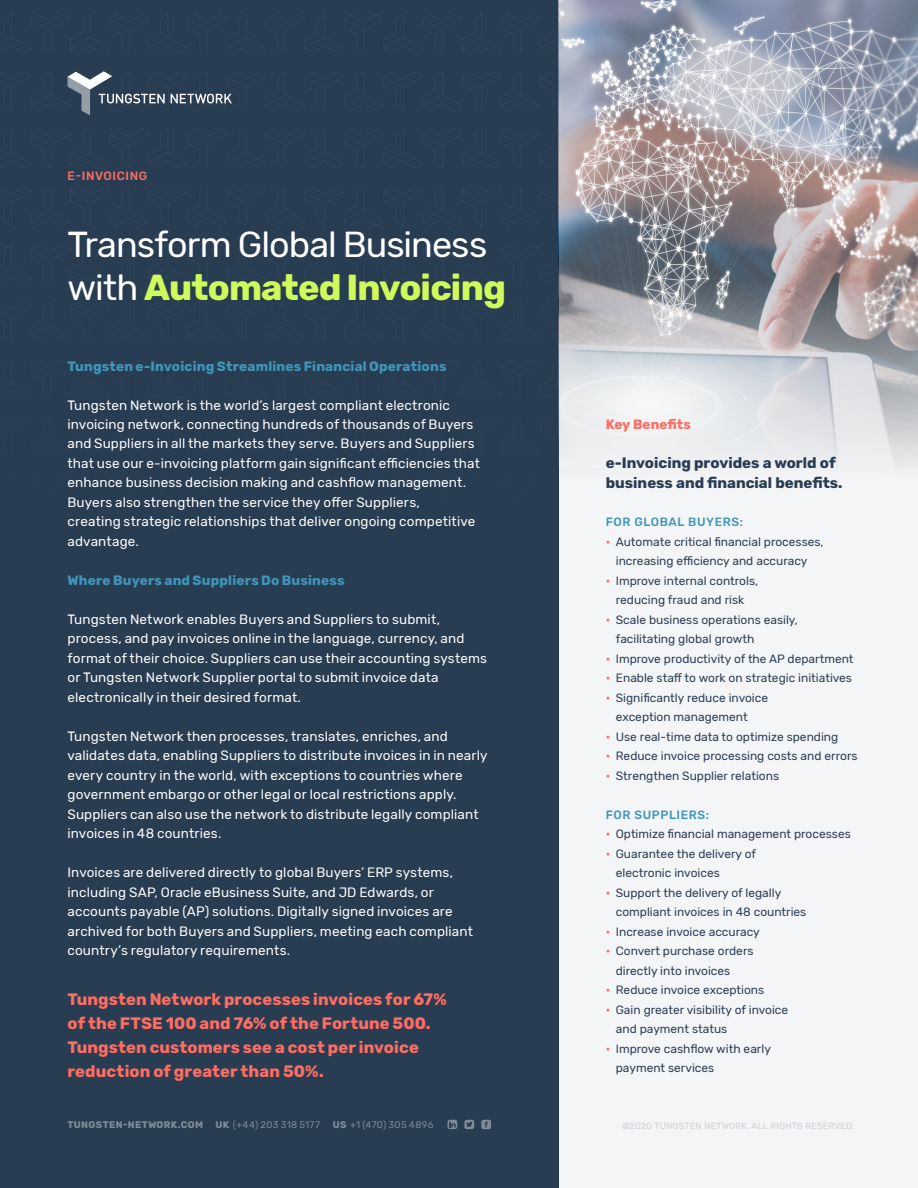
<style>
.page{position:relative;width:918px;height:1188px;background:#fff}
.page>*{position:absolute;margin:0;border:0;box-sizing:border-box;transform-origin:0 0}
.t1{font:36px/43.2px "Rubik";letter-spacing:-.025em;color:#fff}
.t2{font:700 16.5px/24px "Rubik";letter-spacing:.005em;color:#ff6d62}
.t3{font:700 15px/19.5px "Rubik";color:#293d52}
.t4{font:13.5px/19.5px "Rubik";letter-spacing:.01em;color:#fff}
.t5{font:700 13.5px "Rubik";letter-spacing:.015em;color:#3f96ba}
.t6{font:700 13.5px "Rubik";letter-spacing:.005em;color:#ff6d62}
.t7{font:12px/19.5px "Rubik";color:#293d52}
.t8{font:500 12px "Rubik";letter-spacing:.05em;color:#3f96ba}
.t9{font:500 12px "Rubik";letter-spacing:.05em;color:#ff6d62}
.t10{font:9.6px "Rubik";letter-spacing:.04em;color:#7f8b97}
.t11{font:700 9.6px "Rubik";letter-spacing:.035em;color:#7f8b97}
.t12{font:9px "Rubik";letter-spacing:.02em;color:#ccd1d6}
.s1{font-weight:700;color:#cffa5b}
.s2{font-weight:500;color:#ff6d62}
.s3{font-weight:700}
</style>
<div class="page">
<div style="left:0;top:0;width:917px;height:1188px;background:#293d52"></div>
<div style="left:559px;top:0;width:358px;height:1188px;background:#f4f5f6"></div>
<img style="left:559px;top:0;width:359px;height:515px">
<svg style="left:558px;top:359px;width:359px;height:40px"></svg>
<svg style="left:558px;top:301px;width:359px;height:41px"></svg>
<svg style="left:558px;top:244px;width:359px;height:40px"></svg>
<svg style="left:558px;top:186px;width:359px;height:41px"></svg>
<svg style="left:558px;top:129px;width:359px;height:40px"></svg>
<svg style="left:558px;top:13px;width:359px;height:41px"></svg>
<svg style="left:559px;top:474px;width:358px;height:41px"></svg>
<svg style="left:558px;top:416px;width:359px;height:41px"></svg>
<svg style="left:67px;top:71px;width:850px;height:44px"></svg>
<svg style="left:448px;top:1120px;width:9px;height:9px"></svg>
<svg style="left:449px;top:1121px;width:7px;height:6px"></svg>
<div style="left:481px;top:1120px;width:10px;height:9px;background:#7f8b97;border-radius:2px"></div>
<svg style="left:485px;top:1121px;width:3px;height:7px"></svg>
<div style="left:464px;top:1120px;width:10px;height:9px;background:#7f8b97;border-radius:2px"></div>
<svg style="left:466px;top:1122px;width:7px;height:5px"></svg>
<p class="t9" style="left:68px;top:169px;width:81px">E-INVOICING</p>
<h1 class="t1" style="left:68px;top:224px;width:440px">Transform Global Business with <span class="s1">Automated Invoicing</span></h1>
<p class="t5" style="left:68px;top:358px;width:381px">Tungsten e-Invoicing Streamlines Financial Operations</p>
<p class="t4" style="left:68px;top:395px;width:414px">Tungsten Network is the world’s largest compliant electronic invoicing network, connecting hundreds of thousands of Buyers and Suppliers in all the markets they serve. Buyers and Suppliers that use our e-invoicing platform gain significant efficiencies that enhance business decision making and cashflow management.<br>Buyers also strengthen the service they offer Suppliers,<br>creating strategic relationships that deliver ongoing competitive advantage.</p>
<p class="t5" style="left:68px;top:572px;width:279px">Where Buyers and Suppliers Do Business</p>
<p class="t4" style="left:68px;top:610px;width:421px">Tungsten Network enables Buyers and Suppliers to submit, process, and pay invoices online in the language, currency, and format of their choice. Suppliers can use their accounting systems or Tungsten Network Supplier portal to submit invoice data electronically in their desired format.</p>
<p class="t4" style="left:68px;top:727px;width:422px">Tungsten Network then processes, translates, enriches, and validates data, enabling Suppliers to distribute invoices in in nearly every country in the world, with exceptions to countries where government embargo or other legal or local restrictions apply.<br>Suppliers can also use the network to distribute legally compliant invoices in 48 countries.</p>
<p class="t4" style="left:68px;top:863px;width:407px">Invoices are delivered directly to global Buyers’ ERP systems, including SAP, Oracle eBusiness Suite, and JD Edwards, or accounts payable (AP) solutions. Digitally signed invoices are archived for both Buyers and Suppliers, meeting each compliant country’s regulatory requirements.</p>
<p class="t2" style="left:68px;top:988px;width:381px">Tungsten Network processes invoices for 67% of the FTSE 100 and 76% of the Fortune 500.<br>Tungsten customers see a cost per invoice reduction of greater than 50%.</p>
<p class="t6" style="left:606px;top:416px;width:87px">Key Benefits</p>
<p class="t3" style="left:606px;top:453px;width:238px">e-Invoicing provides a world of business and financial benefits.</p>
<p class="t8" style="left:606px;top:515px;width:139px">FOR GLOBAL BUYERS:</p>
<p class="t7" style="left:606px;top:532px;width:219px;text-align:center"><span class="s2">•</span> Automate critical financial processes, increasing efficiency and accuracy</p>
<p class="t7" style="left:606px;top:571px;width:154px;text-align:center"><span class="s2">•</span> Improve internal controls, reducing fraud and risk</p>
<p class="t7" style="left:616px;top:610px;width:183px;text-indent:-10px"><span class="s2">•</span> Scale business operations easily, facilitating global growth</p>
<p class="t7" style="left:606px;top:649px;width:249px"><span class="s2">•</span> Improve productivity of the AP department</p>
<p class="t7" style="left:606px;top:669px;width:248px"><span class="s2">•</span> Enable staff to work on strategic initiatives</p>
<p class="t7" style="left:616px;top:688px;width:154px;text-indent:-10px"><span class="s2">•</span> Significantly reduce invoice exception management</p>
<p class="t7" style="left:606px;top:727px;width:234px"><span class="s2">•</span> Use real-time data to optimize spending</p>
<p class="t7" style="left:606px;top:747px;width:253px"><span class="s2">•</span> Reduce invoice processing costs and errors</p>
<p class="t7" style="left:606px;top:766px;width:175px"><span class="s2">•</span> Strengthen Supplier relations</p>
<p class="t8" style="left:606px;top:808px;width:105px">FOR SUPPLIERS:</p>
<p class="t7" style="left:606px;top:825px;width:247px"><span class="s2">•</span> Optimize financial management processes</p>
<p class="t7" style="left:616px;top:844px;width:142px;text-indent:-10px"><span class="s2">•</span> Guarantee the delivery of electronic invoices</p>
<p class="t7" style="left:616px;top:883px;width:192px;text-indent:-10px"><span class="s2">•</span> Support the delivery of legally compliant invoices in 48 countries</p>
<p class="t7" style="left:606px;top:922px;width:155px"><span class="s2">•</span> Increase invoice accuracy</p>
<p class="t7" style="left:616px;top:942px;width:139px;text-indent:-10px"><span class="s2">•</span> Convert purchase orders directly into invoices</p>
<p class="t7" style="left:606px;top:981px;width:160px"><span class="s2">•</span> Reduce invoice exceptions</p>
<p class="t7" style="left:616px;top:1000px;width:174px;text-indent:-10px"><span class="s2">•</span> Gain greater visibility of invoice and payment status</p>
<p class="t7" style="left:616px;top:1039px;width:157px;text-indent:-10px"><span class="s2">•</span> Improve cashflow with early payment services</p>
<p class="t11" style="left:68px;top:1119px;width:137px">TUNGSTEN-NETWORK.COM</p>
<p class="t10" style="left:215px;top:1119px;width:106px"><span class="s3">UK</span> (+44) 203 318 5177</p>
<p class="t10" style="left:333px;top:1119px;width:102px"><span class="s3">US</span> +1 (470) 305 4896</p>
<p class="t12" style="left:622px;top:1121px;width:234px">@2020 TUNGSTEN NETWORK. ALL RIGHTS RESERVED.</p>
</div>
